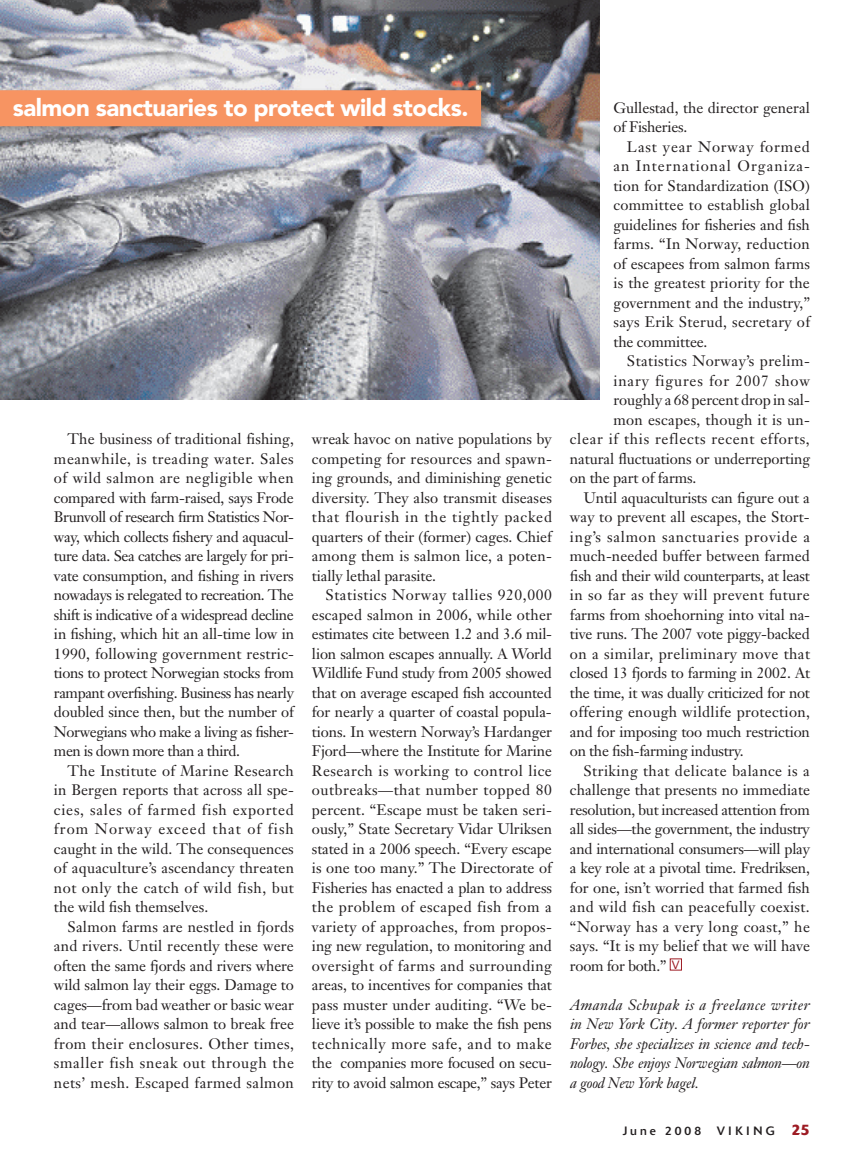
<style>
.page{position:relative;width:864px;height:1161px;background:#fff}
.page>*{position:absolute;margin:0;border:0;box-sizing:border-box;transform-origin:0 0}
.t1{font:900 24px "Avenir";letter-spacing:-.02em;color:#fff}
.t2{font:15px/19.5px "Janson Text";color:#231f20;text-align:justify}
.t3{font:15px "Janson Text";letter-spacing:-.02em;color:#231f20}
.t4{font:italic 15px/19.5px "Janson Text";letter-spacing:-.015em;color:#231f20;text-align:justify}
.t5{font:15px "Janson Text";letter-spacing:.03em;color:#231f20}
.t6{font:15px "Janson Text";letter-spacing:.02em;color:#231f20}
.t7{font:15px "Janson Text";letter-spacing:.045em;color:#231f20}
.t8{font:15px "Janson Text";letter-spacing:.025em;color:#231f20}
.t9{font:15px "Janson Text";letter-spacing:.05em;color:#231f20}
.t10{font:15px "Janson Text";letter-spacing:.055em;color:#231f20}
.t11{font:12px "Delta";letter-spacing:.265em;color:#231f20}
.s1{font-family:"Delta";font-weight:300;font-size:12px;color:#9d1b23}
.s2{font-weight:500;font-size:15px;color:#9d1b23}
</style>
<div class="page">
<div style="left:670px;top:958px;width:12px;height:12px;border:1px solid #9d1b23"></div>
<img style="left:0;top:0;width:600px;height:400px">
<div style="left:0;top:87px;width:494px;height:52px;background:#231f20;opacity:.4"></div>
<div style="left:0;top:90px;width:481px;height:36px;background:#f79462"></div>
<h1 class="t1" style="left:13px;top:93px;width:457px">salmon sanctuaries to protect wild stocks.</h1>
<p class="t2" style="left:54px;top:429px;width:242px;text-indent:14px">The business of traditional fishing, meanwhile, is treading water. Sales of wild salmon are negligible when compared with farm-raised, says Frode Brunvoll of research firm Statistics Nor&shy;way, which collects fishery and aquacul&shy;ture data. Sea catches are largely for pri&shy;vate consumption, and fishing in rivers nowadays is relegated to recreation. The shift is indicative of a widespread decline in fishing, which hit an all-time low in 1990, following government restric&shy;tions to protect Norwegian stocks from rampant overfishing. Business has nearly doubled since then, but the number of Norwegians who make a living as fisher&shy;men is down more than a third.</p>
<p class="t2" style="left:54px;top:760px;width:242px;text-indent:14px">The Institute of Marine Research in Bergen reports that across all spe&shy;cies, sales of farmed fish exported from Norway exceed that of fish caught in the wild. The consequences of aquaculture’s ascendancy threaten not only the catch of wild fish, but the wild fish themselves.</p>
<p class="t2" style="left:54px;top:916px;width:242px;text-indent:14px">Salmon farms are nestled in fjords and rivers. Until recently these were often the same fjords and rivers where wild salmon lay their eggs. Damage to cages—from bad weather or basic wear and tear—allows salmon to break free from their enclosures. Other times, smaller fish sneak out through the nets’ mesh. Escaped farmed salmon</p>
<p class="t2" style="left:312px;top:429px;width:242px">wreak havoc on native populations by competing for resources and spawn&shy;ing grounds, and diminishing genetic diversity. They also transmit diseases that flourish in the tightly packed quarters of their (former) cages. Chief among them is salmon lice, a poten&shy;tially lethal parasite.</p>
<p class="t2" style="left:312px;top:585px;width:242px;text-indent:14px">Statistics Norway tallies 920,000 escaped salmon in 2006, while other estimates cite between 1.2 and 3.6 mil&shy;lion salmon escapes annually. A World Wildlife Fund study from 2005 showed that on average escaped fish accounted for nearly a quarter of coastal popula&shy;tions. In western Norway’s Hardanger Fjord—where the Institute for Marine Research is working to control lice outbreaks—that number topped 80 percent. “Escape must be taken seri&shy;ously,” State Secretary Vidar Ulriksen stated in a 2006 speech. “Every escape is one too many.” The Directorate of Fisheries has enacted a plan to address the problem of escaped fish from a variety of approaches, from propos&shy;ing new regulation, to monitoring and oversight of farms and surrounding areas, to incentives for companies that pass muster under auditing. “We be&shy;lieve it’s possible to make the fish pens technically more safe, and to make the companies more focused on secu&shy;rity to avoid salmon escape,” says Peter</p>
<p class="t2" style="left:613px;top:97px;width:198px">Gullestad, the director general of Fisheries.</p>
<p class="t2" style="left:613px;top:136px;width:198px;text-indent:13px">Last year Norway formed an International Organiza&shy;tion for Standardization (ISO) committee to establish global guidelines for fisheries and fish farms. “In Norway, reduction of escapees from salmon farms is the greatest priority for the government and the industry,” says Erik Sterud, secretary of the committee.</p>
<p class="t5" style="left:627px;top:351px;width:185px">Statistics Norway’s prelim-</p>
<p class="t10" style="left:613px;top:371px;width:198px">inary figures for 2007 show</p>
<p class="t2" style="left:613px;top:390px;width:198px">roughly a 68 percent drop in sal-</p>
<p class="t6" style="left:613px;top:410px;width:198px">mon escapes, though it is un-</p>
<p class="t7" style="left:570px;top:429px;width:241px">clear if this reflects recent efforts,</p>
<p class="t2" style="left:570px;top:448px;width:242px">natural fluctuations or underreporting</p>
<p class="t2" style="left:570px;top:468px;width:128px">on the part of farms.</p>
<p class="t2" style="left:583px;top:487px;width:228px">Until aquaculturists can figure out a</p>
<p class="t2" style="left:570px;top:507px;width:241px">way to prevent all escapes, the Stort-</p>
<p class="t9" style="left:570px;top:527px;width:242px">ing’s salmon sanctuaries provide a</p>
<p class="t2" style="left:570px;top:546px;width:241px">much-needed buffer between farmed</p>
<p class="t3" style="left:570px;top:566px;width:241px">fish and their wild counterparts, at least</p>
<p class="t5" style="left:570px;top:585px;width:241px">in so far as they will prevent future</p>
<p class="t2" style="left:570px;top:604px;width:242px">farms from shoehorning into vital na-</p>
<p class="t2" style="left:570px;top:624px;width:241px">tive runs. The 2007 vote piggy-backed</p>
<p class="t5" style="left:570px;top:644px;width:242px">on a similar, preliminary move that</p>
<p class="t2" style="left:570px;top:663px;width:242px">closed 13 fjords to farming in 2002. At</p>
<p class="t3" style="left:570px;top:683px;width:241px">the time, it was dually criticized for not</p>
<p class="t6" style="left:570px;top:702px;width:242px">offering enough wildlife protection,</p>
<p class="t2" style="left:570px;top:721px;width:241px">and for imposing too much restriction</p>
<p class="t3" style="left:570px;top:741px;width:175px">on the fish-farming industry.</p>
<p class="t5" style="left:583px;top:761px;width:228px">Striking that delicate balance is a</p>
<p class="t2" style="left:570px;top:780px;width:241px">challenge that presents no immediate</p>
<p class="t3" style="left:570px;top:800px;width:241px">resolution, but increased attention from</p>
<p class="t3" style="left:570px;top:819px;width:241px">all sides—the government, the industry</p>
<p class="t3" style="left:570px;top:839px;width:241px">and international consumers—will play</p>
<p class="t3" style="left:570px;top:858px;width:241px">a key role at a pivotal time. Fredriksen,</p>
<p class="t2" style="left:570px;top:877px;width:241px">for one, isn’t worried that farmed fish</p>
<p class="t8" style="left:570px;top:897px;width:241px">and wild fish can peacefully coexist.</p>
<p class="t5" style="left:570px;top:917px;width:241px">“Norway has a very long coast,” he</p>
<p class="t2" style="left:570px;top:936px;width:242px">says. “It is my belief that we will have</p>
<p class="t3" style="left:570px;top:956px;width:111px">room for both.” <span class="s1">V</span></p>
<p class="t4" style="left:570px;top:995px;width:242px">Amanda Schupak is a freelance writer in New York City. A former reporter for Forbes, she specializes in science and tech&shy;nology. She enjoys Norwegian salmon—on a good New York bagel.</p>
<p class="t11" style="left:623px;top:1124px;width:80px">June 2008</p>
<p class="t11" style="left:717px;top:1124px;width:95px">VIKING <span class="s2">25</span></p>
</div>
